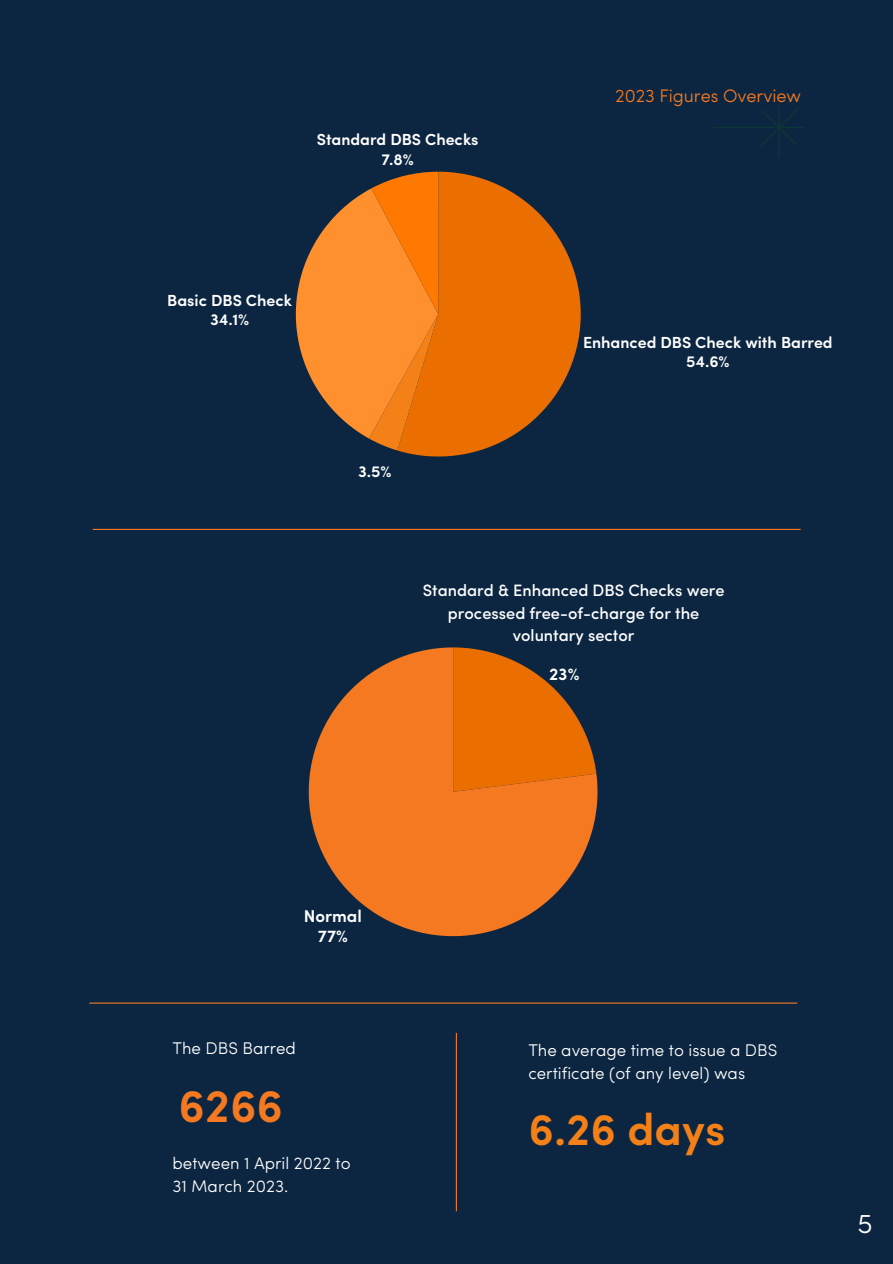
<style>
.page{position:relative;width:893px;height:1264px;background:#fff}
.page>*{position:absolute;margin:0;border:0;box-sizing:border-box;transform-origin:0 0}
.t1{font:600 46.35px "Sofia Pro";color:#f47920}
.t2{font:600 44.85px "Sofia Pro";color:#f48018}
.t3{font:300 27px "Sofia Pro";color:#fff}
.t4{font:300 18.15px "Sofia Pro";letter-spacing:-.005em;color:#f47920}
.t5{font:600 17.1px/20.7px "Sofia Pro";color:#fff;text-align:center}
.t6{font:300 16.95px/23px "Sofia Pro";color:#fff}
.t7{font:500 16.5px/22.5px "Sofia Pro";color:#fff;text-align:center}
.t8{font:600 16.05px/19.4px "Sofia Pro";color:#fff;text-align:center}
</style>
<div class="page">
<div style="left:0;top:0;width:892px;height:1263px;background:#0c2641"></div>
<svg style="left:714px;top:105px;width:90px;height:53px"></svg>
<svg style="left:397px;top:172px;width:183px;height:284px;fill:#ea6f00"></svg>
<svg style="left:296px;top:172px;width:142px;height:278px"></svg>
<hr style="left:456px;top:1032px;width:1px;height:179px;background:#f47920">
<svg style="left:309px;top:647px;width:288px;height:289px;fill:#f47920"></svg>
<hr style="left:93px;top:529px;width:707px;height:1px;background:#f47920">
<hr style="left:89px;top:1002px;width:708px;height:1px;background:#f47920">
<p class="t8" style="left:317px;top:132px;width:163px">Standard DBS Checks<br>7.8%</p>
<p class="t4" style="left:615px;top:89px;width:187px">2023 Figures Overview</p>
<p class="t8" style="left:167px;top:292px;width:126px">Basic DBS Check<br>34.1%</p>
<p class="t8" style="left:358px;top:464px;width:35px">3.5%</p>
<p class="t8" style="left:583px;top:334px;width:251px">Enhanced DBS Check with Barred<br>54.6%</p>
<p class="t7" style="left:423px;top:581px;width:303px">Standard &amp; Enhanced DBS Checks were processed free-of-charge for the voluntary sector</p>
<p class="t5" style="left:549px;top:665px;width:32px">23%</p>
<p class="t5" style="left:304px;top:906px;width:60px">Normal<br>77%</p>
<p class="t6" style="left:172px;top:1038px;width:125px">The DBS Barred</p>
<h1 class="t1" style="left:178px;top:1087px;width:106px">6266</h1>
<p class="t6" style="left:172px;top:1152px;width:179px">between 1 April 2022 to<br>31 March 2023.</p>
<p class="t6" style="left:528px;top:1039px;width:250px;line-height:23.7px">The average time to issue a DBS certificate (of any level) was</p>
<h2 class="t2" style="left:528px;top:1111px;width:198px">6.26 days</h2>
<h3 class="t3" style="left:857px;top:1212px;width:17px">5</h3>
</div>
